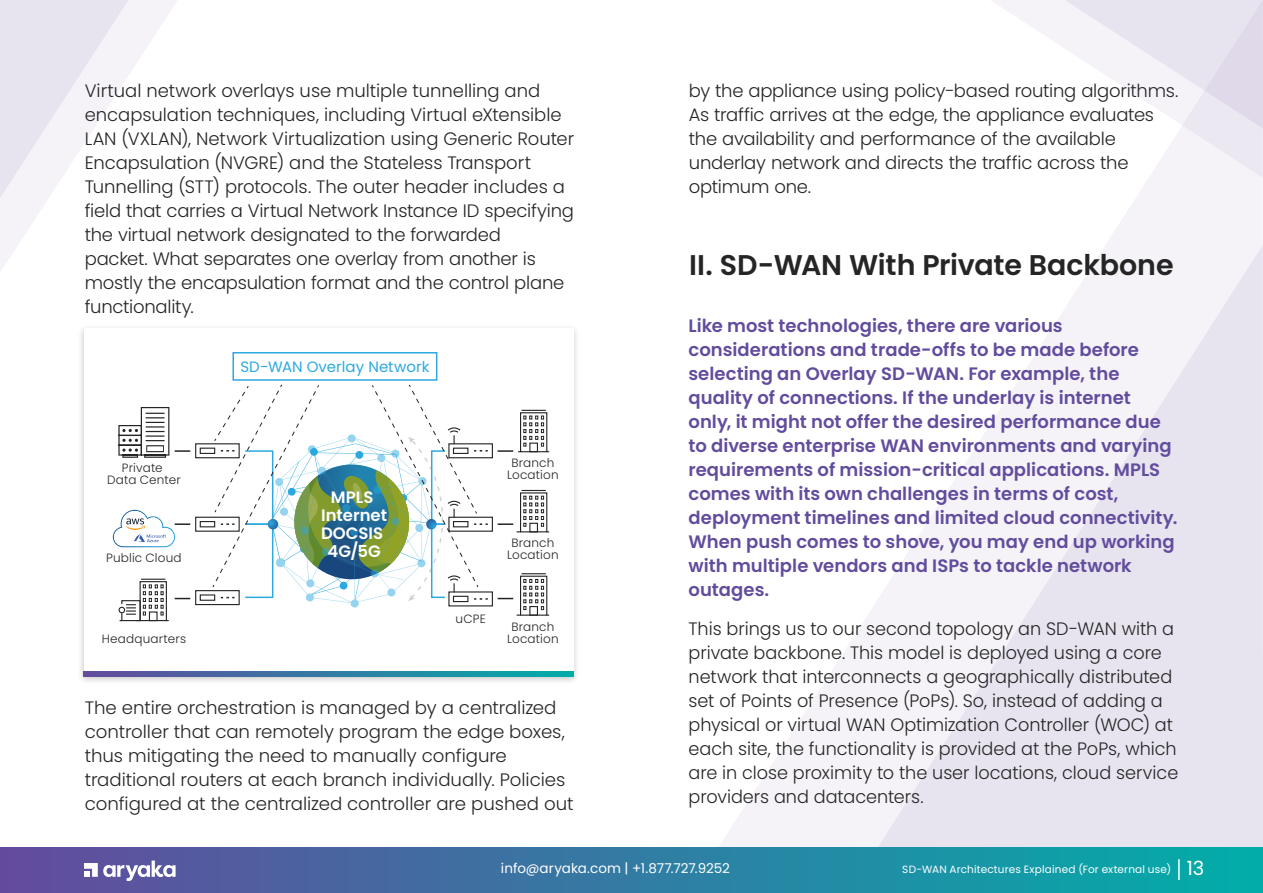
<style>
.page{position:relative;width:1263px;height:893px;background:#fff}
.page>*{position:absolute;margin:0;border:0;box-sizing:border-box;transform-origin:0 0}
.t1{font:600 28.5px "Poppins";letter-spacing:-.005em;color:#252525}
.t2{font:300 18px/24px "Poppins";letter-spacing:-.005em;color:#252525}
.t3{font:600 18px/24px "Poppins";color:#624c9d}
.t4{font:600 16.5px/18px "Poppins";color:#fff;text-align:center}
.t5{font:15px "Poppins";letter-spacing:.005em;color:#2ca9df}
.t6{font:13.5px "Poppins";letter-spacing:-.005em;color:#fff}
.t7{font:300 12px/12px "Poppins";letter-spacing:.015em;color:#262525;text-align:center}
.t8{font:10.5px "Poppins";letter-spacing:.015em;color:#fff}
.s1{font-size:19.5px}
</style>
<div class="page">
<svg style="left:719px;top:178px;width:543px;height:669px"></svg>
<svg style="left:848px;top:245px;width:415px;height:602px"></svg>
<svg style="left:0;top:0;width:177px;height:271px"></svg>
<svg style="left:0;top:0;width:128px;height:198px"></svg>
<img style="left:80px;top:327px;width:497px;height:355px">
<div style="left:84px;top:329px;width:490px;height:348px;background:#fff"></div>
<svg style="left:84px;top:671px;width:490px;height:6px"></svg>
<div style="left:195px;top:443px;width:45px;height:15px;border:1px solid #252525"></div>
<div style="left:200px;top:448px;width:15px;height:6px;border:1px solid #252525"></div>
<div style="left:195px;top:517px;width:45px;height:15px;border:1px solid #252525"></div>
<div style="left:200px;top:521px;width:15px;height:6px;border:1px solid #252525"></div>
<div style="left:195px;top:590px;width:45px;height:15px;border:1px solid #252525"></div>
<div style="left:200px;top:594px;width:15px;height:7px;border:1px solid #252525"></div>
<svg style="left:175px;top:450px;width:15px;height:2px"></svg>
<svg style="left:175px;top:598px;width:15px;height:1px"></svg>
<svg style="left:118px;top:407px;width:51px;height:51px"></svg>
<svg style="left:119px;top:579px;width:50px;height:43px"></svg>
<svg style="left:113px;top:510px;width:77px;height:37px"></svg>
<div style="left:448px;top:443px;width:45px;height:15px;border:1px solid #252525"></div>
<div style="left:448px;top:517px;width:45px;height:15px;border:1px solid #252525"></div>
<div style="left:448px;top:591px;width:45px;height:15px;border:1px solid #252525"></div>
<svg style="left:498px;top:410px;width:51px;height:42px"></svg>
<svg style="left:498px;top:490px;width:51px;height:42px"></svg>
<svg style="left:498px;top:573px;width:51px;height:43px"></svg>
<div style="left:232px;top:352px;width:205px;height:29px;border:2px solid #2ca9df"></div>
<svg style="left:212px;top:384px;width:276px;height:223px"></svg>
<svg style="left:992px;top:0;width:271px;height:178px"></svg>
<svg style="left:1065px;top:0;width:198px;height:128px"></svg>
<div style="left:0;top:847px;width:1263px;height:46px;background:linear-gradient(to right,#644a9d,#01ada9)"></div>
<hr style="left:1178px;top:859px;width:2px;height:21px;background:#fff">
<svg style="left:84px;top:860px;width:92px;height:21px"></svg>
<p class="t2" style="left:85px;top:79px;width:491px">Virtual network overlays use multiple tunnelling and encapsulation techniques, including Virtual eXtensible LAN (VXLAN), Network Virtualization using Generic Router Encapsulation (NVGRE) and the Stateless Transport Tunnelling (STT) protocols. The outer header includes a field that carries a Virtual Network Instance ID specifying the virtual network designated to the forwarded<br>packet. What separates one overlay from another is mostly the encapsulation format and the control plane functionality.</p>
<p class="t2" style="left:689px;top:79px;width:491px">by the appliance using policy-based routing algorithms.<br>As traffic arrives at the edge, the appliance evaluates the availability and performance of the available underlay network and directs the traffic across the optimum one.</p>
<h1 class="t1" style="left:689px;top:248px;width:486px">II. SD-WAN With Private Backbone</h1>
<p class="t3" style="left:688px;top:314px;width:490px">Like most technologies, there are various considerations and trade-offs to be made before selecting an Overlay SD-WAN. For example, the quality of connections. If the underlay is internet only, it might not offer the desired performance due to diverse enterprise WAN environments and varying requirements of mission-critical applications. MPLS comes with its own challenges in terms of cost, deployment timelines and limited cloud connectivity.<br>When push comes to shove, you may end up working with multiple vendors and ISPs to tackle network outages.</p>
<p class="t2" style="left:688px;top:617px;width:491px">This brings us to our second topology an SD-WAN with a private backbone. This model is deployed using a core network that interconnects a geographically distributed set of Points of Presence (PoPs). So, instead of adding a physical or virtual WAN Optimization Controller (WOC) at each site, the functionality is provided at the PoPs, which are in close proximity to the user locations, cloud service providers and datacenters.</p>
<p class="t5" style="left:240px;top:358px;width:190px">SD-WAN Overlay Network</p>
<p class="t7" style="left:507px;top:457px;width:53px">Branch<br>Location</p>
<p class="t7" style="left:107px;top:462px;width:75px">Private<br>Data Center</p>
<p class="t4" style="left:321px;top:488px;width:68px">MPLS<br>Internet<br>DOCSIS<br>4G/5G</p>
<p class="t7" style="left:507px;top:537px;width:53px">Branch<br>Location</p>
<p class="t7" style="left:106px;top:552px;width:77px">Public Cloud</p>
<p class="t7" style="left:456px;top:613px;width:32px">uCPE</p>
<p class="t7" style="left:507px;top:620px;width:53px">Branch<br>Location</p>
<p class="t7" style="left:102px;top:632px;width:86px">Headquarters</p>
<p class="t2" style="left:85px;top:696px;width:490px">The entire orchestration is managed by a centralized controller that can remotely program the edge boxes, thus mitigating the need to manually configure traditional routers at each branch individually. Policies configured at the centralized controller are pushed out</p>
<p class="t6" style="left:501px;top:860px;width:230px">info@aryaka.com | +1.877.727.9252</p>
<p class="t8" style="left:902px;top:863px;width:303px">SD-WAN Architectures Explained (For external use) <span class="s1">13</span></p>
</div>
